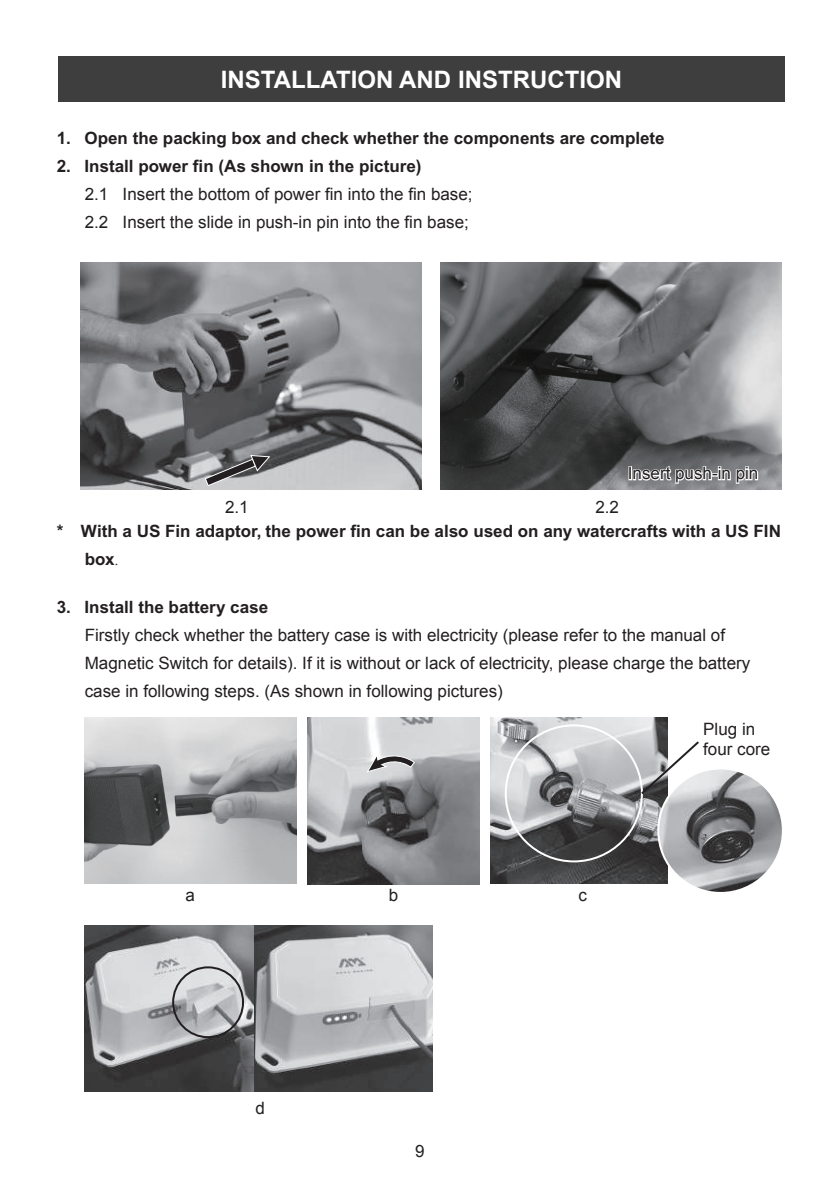
<style>
.page{position:relative;width:840px;height:1191px;background:#fff}
.page>*{position:absolute;margin:0;border:0;box-sizing:border-box;transform-origin:0 0}
.t1{font:700 24px "Arial";color:#fff}
.t2{font:17px/28px "Arial";color:#231f20}
.t3{font:700 17px/28px "Arial";color:#231f20}
.s1{font-family:"Adobe Song Std";font-weight:300}
</style>
<div class="page">
<div style="left:58px;top:57px;width:726px;height:45px;background:#3e3e3f"></div>
<img style="left:80px;top:262px;width:341px;height:227px">
<img style="left:440px;top:262px;width:341px;height:227px">
<svg style="left:204px;top:454px;width:67px;height:33px;background:#89898b"></svg>
<div style="left:628px;top:466px;width:3px;height:14px;border:2px solid #fff"></div>
<svg style="left:631px;top:464px;width:127px;height:21px"></svg>
<img style="left:84px;top:717px;width:212px;height:166px">
<img style="left:307px;top:717px;width:172px;height:167px">
<img style="left:490px;top:717px;width:177px;height:166px">
<img style="left:84px;top:925px;width:348px;height:166px">
<div style="left:172px;top:966px;width:72px;height:72px;border:2px solid #231f20;border-radius:50%"></div>
<svg style="left:638px;top:739px;width:61px;height:57px"></svg>
<img style="left:658px;top:768px;width:122px;height:123px">
<svg style="left:365px;top:749px;width:50px;height:24px"></svg>
<h1 class="t1" style="left:221px;top:64px;width:402px">INSTALLATION AND INSTRUCTION</h1>
<p class="t3" style="left:57px;top:124px;width:609px">1. Open the packing box and check whether the components are complete</p>
<p class="t3" style="left:57px;top:152px;width:366px">2. Install power fin (As shown in the picture)</p>
<p class="t2" style="left:85px;top:180px;width:389px">2.1 Insert the bottom of power fin into the fin base;<br>2.2 Insert the slide in push-in pin into the fin base;</p>
<p class="t2" style="left:225px;top:493px;width:25px">2.1</p>
<p class="t2" style="left:595px;top:493px;width:25px">2.2</p>
<p class="t2" style="left:627px;top:459px;width:132px">Insert push-in pin</p>
<p class="t3" style="left:85px;top:517px;width:697px;text-indent:-28px">* With a US Fin adaptor, the power fin can be also used on any watercrafts with a US FIN box<span class="s1">.</span></p>
<p class="t3" style="left:57px;top:593px;width:213px">3. Install the battery case</p>
<p class="t2" style="left:85px;top:621px;width:666px">Firstly check whether the battery case is with electricity (please refer to the manual of<br>Magnetic Switch for details). If it is without or lack of electricity, please charge the battery case in following steps. (As shown in following pictures)</p>
<p class="t2" style="left:702px;top:719px;width:69px;line-height:20px">Plug in four core</p>
<p class="t2" style="left:185px;top:881px;width:11px">a</p>
<p class="t2" style="left:388px;top:881px;width:11px">b</p>
<p class="t2" style="left:578px;top:881px;width:10px">c</p>
<p class="t2" style="left:255px;top:1094px;width:11px">d</p>
<p class="t2" style="left:415px;top:1137px;width:11px">9</p>
</div>
